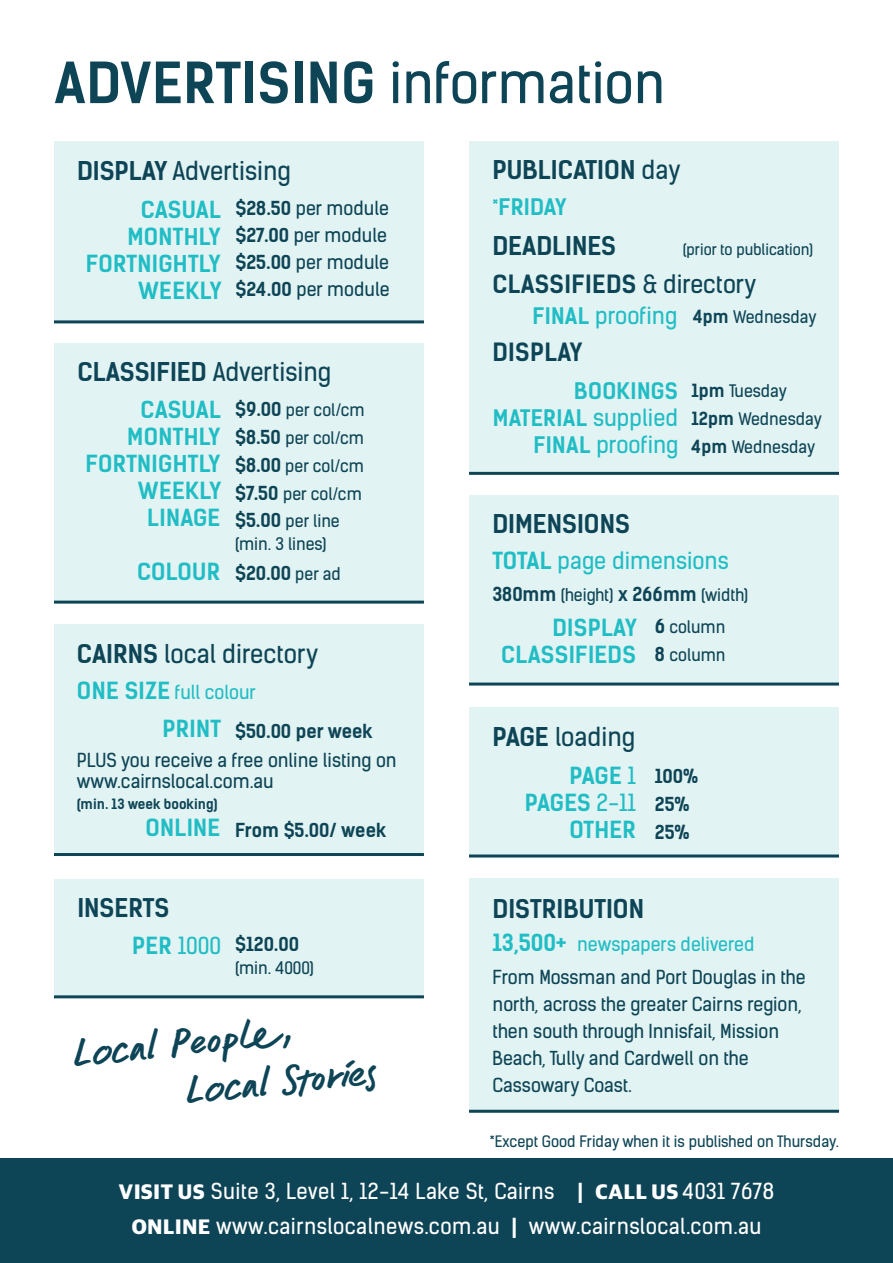
<style>
.page{position:relative;width:893px;height:1263px;background:#fff}
.page>*{position:absolute;margin:0;border:0;box-sizing:border-box;transform-origin:0 0}
.t1{font:700 54px "Kelson Sans";letter-spacing:.015em;color:#0e4556}
.t2{font:40.5px/48.6px "Fresh Script R";color:#0d4456}
.t3{font:24.6px "Kelson Sans";color:#0e4556}
.t4{font:700 24.6px "Kelson Sans";color:#0e4556}
.t5{font:700 24px "Kelson Sans";letter-spacing:.015em;color:#0e4556}
.t6{font:700 22.5px/27px "Kelson Sans";letter-spacing:.015em;color:#21bdc4;text-align:right}
.t7{font:22.5px "Kelson Sans";color:#21bdc4}
.t8{font:700 21.75px/27px "Kelson Sans";letter-spacing:.015em;color:#21bdc4;text-align:right}
.t9{font:21px/34.5px "Kelson Sans";letter-spacing:.02em;color:#fff;text-align:center}
.t10{font:18.45px/27px "Kelson Sans";color:#0e4556}
.t11{font:700 18.45px/27.8px "Kelson Sans";color:#0e4556}
.t12{font:18.45px "Kelson Sans";color:#21bdc4}
.t13{font:16.5px/27.8px "Kelson Sans";color:#0e4556}
.t14{font:15px "Kelson Sans";color:#0e4556}
.t15{font:700 13.5px "Kelson Sans";color:#0e4556}
.s1{font-weight:400}
.s2{font-weight:700}
.s3{font-weight:700;font-size:18.45px}
.s4{font-weight:400;font-size:16.5px}
.s5{font-weight:700;font-size:22.5px}
.s6{font-size:22.5px;color:#21bdc4}
.s7{font-size:16.5px}
.s8{font-weight:700;font-size:21.75px}
.s9{font-weight:400;font-size:22.5px}
.s10{font-weight:700;font-size:17.25px}
.s11{font-weight:700;font-size:22.5px;color:#21bdc4}
.s12{color:#21bdc4}
.s13{font-family:"Guardian Sans";font-weight:700}
</style>
<div class="page">
<div style="left:54px;top:879px;width:370px;height:117px;background:#e2f3f3"></div>
<div style="left:54px;top:141px;width:370px;height:181px;background:#e2f3f3"></div>
<div style="left:0;top:1159px;width:893px;height:104px;background:#0d4456"></div>
<hr style="left:54px;top:320px;width:370px;height:3px;background:#0e4556">
<div style="left:54px;top:343px;width:370px;height:258px;background:#e2f3f3"></div>
<hr style="left:54px;top:601px;width:370px;height:3px;background:#0e4556">
<div style="left:54px;top:625px;width:370px;height:229px;background:#e2f3f3"></div>
<hr style="left:54px;top:853px;width:370px;height:3px;background:#0e4556">
<hr style="left:54px;top:995px;width:370px;height:3px;background:#0e4556">
<div style="left:469px;top:141px;width:370px;height:332px;background:#e2f3f3"></div>
<hr style="left:469px;top:472px;width:370px;height:3px;background:#0e4556">
<div style="left:469px;top:495px;width:370px;height:187px;background:#e2f3f3"></div>
<hr style="left:469px;top:682px;width:370px;height:3px;background:#0e4556">
<div style="left:469px;top:706px;width:370px;height:148px;background:#e2f3f3"></div>
<hr style="left:469px;top:854px;width:370px;height:3px;background:#0e4556">
<div style="left:469px;top:878px;width:370px;height:235px;background:#e2f3f3"></div>
<hr style="left:469px;top:1110px;width:370px;height:3px;background:#0e4556">
<h1 class="t1" style="left:54px;top:50px;width:612px">ADVERTISING <span class="s1">information</span></h1>
<h3 class="t3" style="left:77px;top:155px;width:215px"><span class="s2">DISPLAY</span> Advertising</h3>
<p class="t10" style="left:236px;top:194px;width:155px"><span class="s2">$28.50</span> per module <span class="s2">$27.00</span> per module <span class="s2">$25.00</span> per module <span class="s2">$24.00</span> per module</p>
<p class="t6" style="left:86px;top:196px;width:137px">CASUAL<br>MONTHLY<br>FORTNIGHTLY<br>WEEKLY</p>
<h3 class="t3" style="left:77px;top:357px;width:255px"><span class="s2">CLASSIFIED</span> Advertising</h3>
<p class="t13" style="left:235px;top:396px;width:131px"><span class="s3">$9.00</span> per col/cm <span class="s3">$8.50</span> per col/cm <span class="s3">$8.00</span> per col/cm <span class="s3">$7.50</span> per col/cm <span class="s3">$5.00</span> per line</p>
<p class="t13" style="left:235px;top:530px;width:93px">(min. 3 lines)</p>
<p class="t11" style="left:235px;top:559px;width:107px">$20.00 <span class="s4">per ad</span></p>
<p class="t6" style="left:85px;top:396px;width:137px">CASUAL<br>MONTHLY<br>FORTNIGHTLY<br>WEEKLY<br>LINAGE</p>
<p class="t6" style="left:137px;top:558px;width:85px">COLOUR</p>
<h3 class="t3" style="left:77px;top:638px;width:243px"><span class="s2">CAIRNS</span> local directory</h3>
<p class="t12" style="left:77px;top:681px;width:180px"><span class="s5">ONE SIZE</span> full colour</p>
<p class="t11" style="left:162px;top:718px;width:212px"><span class="s6">PRINT</span> $50.00 per week</p>
<p class="t10" style="left:77px;top:750px;width:321px;line-height:21px">PLUS you receive a free online listing on www.cairnslocal.com.au</p>
<p class="t15" style="left:77px;top:796px;width:142px">(min. 13 week booking)</p>
<p class="t11" style="left:145px;top:816px;width:242px"><span class="s6">ONLINE</span> From $5.00/ week</p>
<h3 class="t4" style="left:492px;top:155px;width:190px">PUBLICATION <span class="s1">day</span></h3>
<p class="t8" style="left:492px;top:194px;width:76px"><span class="s7">*</span>FRIDAY</p>
<h3 class="t4" style="left:492px;top:231px;width:125px">DEADLINES</h3>
<p class="t14" style="left:683px;top:240px;width:132px">(prior to publication)</p>
<h3 class="t5" style="left:493px;top:269px;width:265px">CLASSIFIEDS <span class="s1">&amp; directory</span></h3>
<p class="t7" style="left:532px;top:302px;width:146px"><span class="s8">FINAL</span> proofing</p>
<h3 class="t5" style="left:493px;top:337px;width:91px">DISPLAY</h3>
<p class="t8" style="left:493px;top:378px;width:187px">BOOKINGS<br>MATERIAL <span class="s9">supplied</span></p>
<p class="t7" style="left:534px;top:431px;width:146px"><span class="s8">FINAL</span> proofing</p>
<p class="t13" style="left:693px;top:303px;width:125px"><span class="s10">4pm</span> Wednesday</p>
<p class="t13" style="left:692px;top:377px;width:132px"><span class="s10">1pm</span> Tuesday<br><span class="s10">12pm</span> Wednesday<br><span class="s10">4pm</span> Wednesday</p>
<h3 class="t4" style="left:492px;top:508px;width:139px">DIMENSIONS</h3>
<p class="t7" style="left:493px;top:547px;width:238px"><span class="s2">TOTAL</span> page dimensions</p>
<p class="t13" style="left:492px;top:581px;width:257px"><span class="s3">380mm</span> (height) <span class="s3">x 266mm</span> (width)</p>
<p class="t6" style="left:501px;top:614px;width:137px">DISPLAY<br>CLASSIFIEDS</p>
<p class="t13" style="left:655px;top:613px;width:72px"><span class="s3">6</span> column<br><span class="s3">8</span> column</p>
<h3 class="t3" style="left:493px;top:722px;width:144px"><span class="s2">PAGE</span> loading</h3>
<p class="t6" style="left:525px;top:762px;width:113px">PAGE <span class="s1">1<br></span>PAGES <span class="s1">2-11<br></span>OTHER</p>
<p class="t11" style="left:655px;top:763px;width:45px">100%<br>25%<br>25%</p>
<h3 class="t4" style="left:77px;top:893px;width:93px">INSERTS</h3>
<h3 class="t4" style="left:493px;top:894px;width:153px">DISTRIBUTION</h3>
<p class="t10" style="left:492px;top:928px;width:315px;line-height:32.7px"><span class="s11">13,500+</span> <span class="s12">newspapers delivered<br></span>From Mossman and Port Douglas in the</p>
<p class="t10" style="left:493px;top:991px;width:311px">north, across the greater Cairns region, then south through Innisfail, Mission<br>Beach, Tully and Cardwell on the<br>Cassowary Coast.</p>
<p class="t14" style="left:490px;top:1132px;width:351px">*Except Good Friday when it is published on Thursday.</p>
<p class="t9" style="left:119px;top:1174px;width:657px"><span class="s13">VISIT US</span> Suite 3, Level 1, 12-14 Lake St, Cairns <span class="s2">|</span> <span class="s13">CALL US</span> 4031 7678<br><span class="s13">ONLINE</span> www.cairnslocalnews.com.au <span class="s2">|</span> www.cairnslocal.com.au</p>
<p class="t11" style="left:235px;top:931px;width:65px">$120.00</p>
<p class="t13" style="left:235px;top:954px;width:80px">(min. 4000)</p>
<p class="t7" style="left:132px;top:931px;width:90px"><span class="s2">PER</span> 1000</p>
<h2 class="t2" style="left:178px;top:1015px;width:200px;text-indent:-108px;rotate:-6deg">Local People ,<br>Local Stories</h2>
</div>
